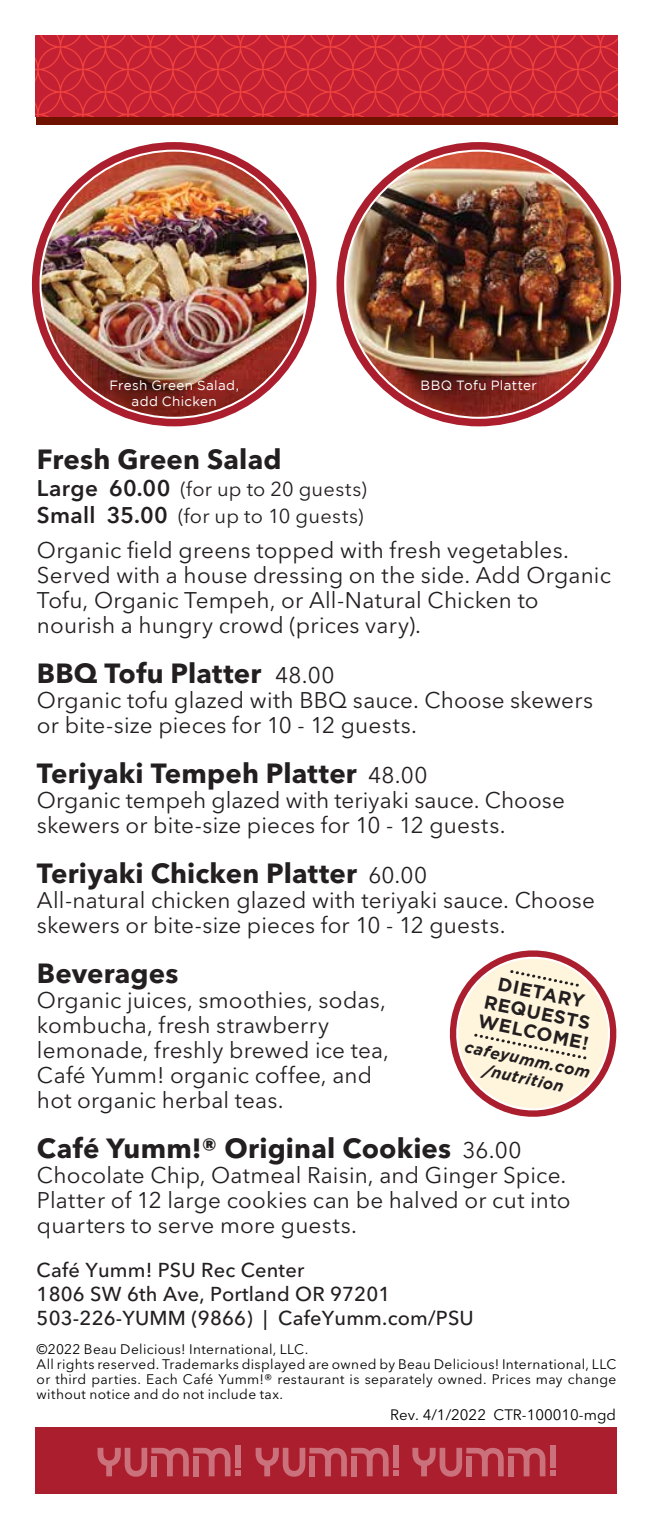
<style>
.page{position:relative;width:653px;height:1530px;background:#fff}
.page>*{position:absolute;margin:0;border:0;box-sizing:border-box;transform-origin:0 0}
.t1{font:700 27.5px "Avenir Next LT Pro";letter-spacing:.01em;color:#231f20}
.t2{font:22.5px/25px "Avenir Next LT Pro";letter-spacing:.01em;color:#231f20}
.t3{font:500 20px/24px "Avenir Next LT Pro";letter-spacing:.01em;color:#231f20}
.t4{font:20px/27px "Avenir Next LT Pro";letter-spacing:.015em;color:#231f20}
.t5{font:700 18.75px/20px "Gotham";color:#231f20;text-align:center}
.t6{font:italic 700 15.75px/19px "Gotham";color:#231f20;text-align:center}
.t7{font:15px "Avenir Next LT Pro";color:#010101}
.t8{font:13.75px/15px "Avenir Next LT Pro";letter-spacing:.025em;color:#010101}
.t9{font:13.25px/16px "Gotham";letter-spacing:.03em;color:#fff;text-align:center}
.s1{font-weight:600;font-size:22.5px}
.s2{font-weight:400;font-size:22.5px}
</style>
<div class="page">
<div style="left:36px;top:1428px;width:581px;height:66px;background:#aa1e2e"></div>
<div style="left:235px;top:1445px;width:5px;height:23px;background:#ca717b"></div>
<svg style="left:97px;top:1448px;width:143px;height:29px"></svg>
<div style="left:193px;top:1456px;width:6px;height:20px;background:#ca717b"></div>
<div style="left:393px;top:1445px;width:5px;height:23px;background:#ca717b"></div>
<svg style="left:255px;top:1448px;width:143px;height:29px"></svg>
<div style="left:351px;top:1456px;width:6px;height:20px;background:#ca717b"></div>
<div style="left:549px;top:1445px;width:6px;height:23px;background:#ca717b"></div>
<svg style="left:412px;top:1448px;width:143px;height:29px"></svg>
<div style="left:508px;top:1456px;width:5px;height:20px;background:#ca717b"></div>
<svg style="left:36px;top:36px;width:581px;height:81px;background:#cb2534"></svg>
<div style="left:36px;top:117px;width:581px;height:8px;background:#6f1200"></div>
<svg style="left:32px;top:142px;width:284px;height:284px"></svg>
<img style="left:42px;top:152px;width:265px;height:265px;border-radius:133px">
<svg style="left:336px;top:142px;width:285px;height:284px"></svg>
<img style="left:346px;top:152px;width:265px;height:265px;border-radius:133px">
<svg style="left:449px;top:950px;width:168px;height:167px"></svg>
<p class="t9" style="left:109px;top:377px;width:131px">Fresh Green Salad, add Chicken</p>
<p class="t9" style="left:420px;top:377px;width:118px">BBQ Tofu Platter</p>
<p class="t1" style="left:37px;top:443px;width:246px">Fresh Green Salad</p>
<p class="t4" style="left:37px;top:476px;width:331px"><span class="s1">Large 60.00</span> (for up to 20 guests)<br><span class="s1">Small 35.00</span> (for up to 10 guests)</p>
<p class="t2" style="left:37px;top:538px;width:575px">Organic field greens topped with fresh vegetables.<br>Served with a house dressing on the side. Add Organic Tofu, Organic Tempeh, or All-Natural Chicken to nourish a hungry crowd (prices vary).</p>
<p class="t1" style="left:37px;top:657px;width:299px">BBQ Tofu Platter <span class="s2">48.00</span></p>
<p class="t2" style="left:37px;top:688px;width:557px">Organic tofu glazed with BBQ sauce. Choose skewers or bite-size pieces for 10 - 12 guests.</p>
<p class="t1" style="left:37px;top:757px;width:392px">Teriyaki Tempeh Platter <span class="s2">48.00</span></p>
<p class="t2" style="left:37px;top:788px;width:529px">Organic tempeh glazed with teriyaki sauce. Choose skewers or bite-size pieces for 10 - 12 guests.</p>
<p class="t1" style="left:37px;top:857px;width:391px">Teriyaki Chicken Platter <span class="s2">60.00</span></p>
<p class="t2" style="left:37px;top:888px;width:559px">All-natural chicken glazed with teriyaki sauce. Choose skewers or bite-size pieces for 10 - 12 guests.</p>
<p class="t1" style="left:37px;top:957px;width:143px">Beverages</p>
<p class="t2" style="left:37px;top:988px;width:353px">Organic juices, smoothies, sodas, kombucha, fresh strawberry lemonade, freshly brewed ice tea,<br>Café Yumm! organic coffee, and hot organic herbal teas.</p>
<p class="t1" style="left:37px;top:1132px;width:486px">Café Yumm!® Original Cookies <span class="s2">36.00</span></p>
<p class="t2" style="left:37px;top:1163px;width:535px">Chocolate Chip, Oatmeal Raisin, and Ginger Spice.<br>Platter of 12 large cookies can be halved or cut into quarters to serve more guests.</p>
<p class="t3" style="left:37px;top:1258px;width:438px">Café Yumm! PSU Rec Center<br>1806 SW 6th Ave, Portland OR 97201<br>503-226-YUMM (9866) | CafeYumm.com/PSU</p>
<p class="t8" style="left:37px;top:1341px;width:581px">©2022 Beau Delicious! International, LLC.<br>All rights reserved. Trademarks displayed are owned by Beau Delicious! International, LLC or third parties. Each Café Yumm!® restaurant is separately owned. Prices may change without notice and do not include tax.</p>
<p class="t7" style="left:390px;top:1406px;width:227px">Rev. 4/1/2022 CTR-100010-mgd</p>
<p class="t5" style="left:488px;top:971px;width:114px;rotate:12deg">DIETARY<br>REQUESTS<br>WELCOME!</p>
<p class="t6" style="left:467px;top:1037px;width:129px;rotate:12deg">cafeyumm.com /nutrition</p>
</div>
